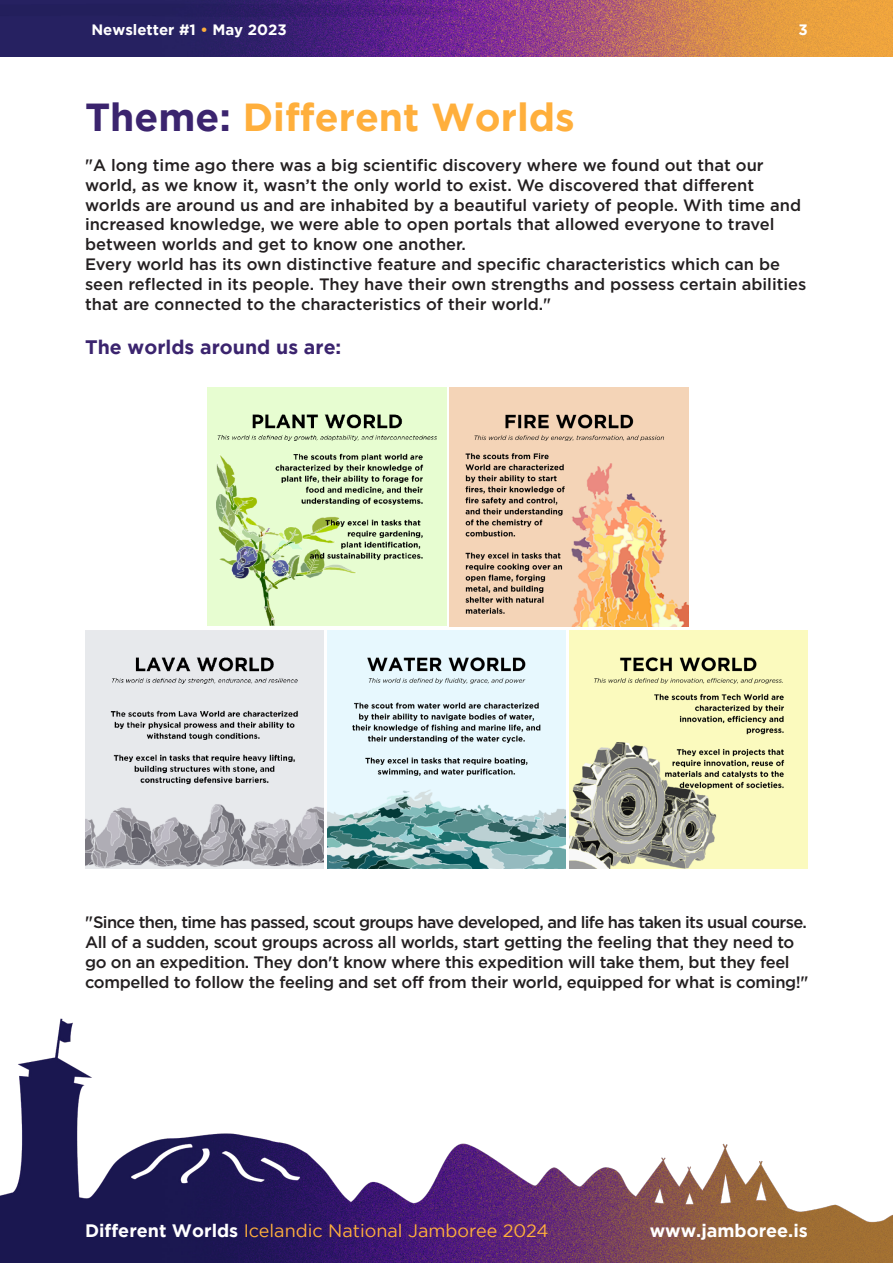
<style>
.page{position:relative;width:893px;height:1263px;background:#fff}
.page>*{position:absolute;margin:0;border:0;box-sizing:border-box;transform-origin:0 0}
.Fyrirsögn_1{font:700 39px "Gotham";color:#ffaf3c}
.Meginmál{font:700 19.5px "Gotham";color:#3b246e}
.t1{font:18px "Gotham";color:#ffaf3c}
.t2{font:700 18px "Gotham";color:#fff}
.Meginmál-2{font:500 16.5px/19.8px "Gotham";letter-spacing:-.005em;color:#231f20}
.Meginmál-3{font:500 16.5px "Gotham";letter-spacing:-.04em;color:#231f20}
.t3{font:700 15px "Gotham";color:#fff}
.s1{color:#ffaf3c}
.s2{color:#3b246e}
.s3{font-weight:700;color:#fff}
</style>
<div class="page">
<img style="left:0;top:1018px;width:893px;height:245px">
<img style="left:85px;top:630px;width:239px;height:239px">
<img style="left:450px;top:388px;width:239px;height:238px">
<img style="left:569px;top:630px;width:239px;height:239px">
<img style="left:208px;top:388px;width:238px;height:238px">
<img style="left:327px;top:630px;width:239px;height:239px">
<img style="left:0;top:0;width:893px;height:57px">
<p class="t3" style="left:91px;top:21px;width:197px">Newsletter #1 <span class="s1">•</span> May 2023</p>
<p class="t3" style="left:799px;top:21px;width:11px">3</p>
<p class="Fyrirsögn_1" style="left:85px;top:94px;width:491px"><span class="s2">Theme:</span> Different Worlds</p>
<p class="Meginmál-2" style="left:85px;top:155px;width:718px">"A long time ago there was a big scientific discovery where we found out that our world, as we know it, wasn’t the only world to exist. We discovered that different worlds are around us and are inhabited by a beautiful variety of people. With time and increased knowledge, we were able to open portals that allowed everyone to travel between worlds and get to know one another.</p>
<p class="Meginmál-2" style="left:85px;top:254px;width:723px">Every world has its own distinctive feature and specific characteristics which can be seen reflected in its people. They have their own strengths and possess certain abilities that are connected to the characteristics of their world."</p>
<p class="Meginmál" style="left:85px;top:336px;width:258px">The worlds around us are:</p>
<p class="Meginmál-3" style="left:85px;top:911px;width:723px">"Since then, time has passed, scout groups have developed, and life has taken its usual course.</p>
<p class="Meginmál-2" style="left:85px;top:932px;width:725px">All of a sudden, scout groups across all worlds, start getting the feeling that they need to go on an expedition. They don't know where this expedition will take them, but they feel compelled to follow the feeling and set off from their world, equipped for what is coming!"</p>
<p class="t1" style="left:85px;top:1220px;width:465px"><span class="s3">Different Worlds</span> Icelandic National Jamboree 2024</p>
<p class="t2" style="left:650px;top:1220px;width:160px">www.jamboree.is</p>
</div>
